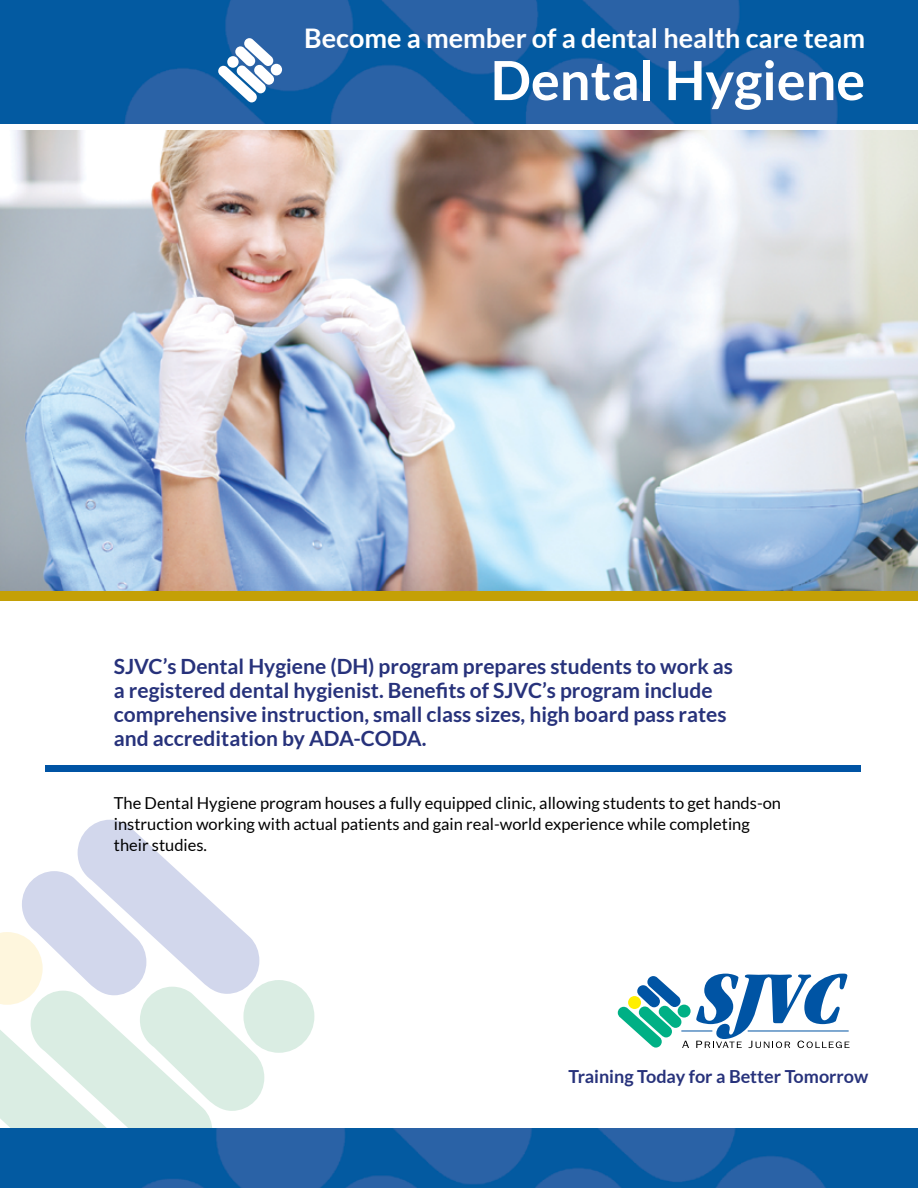
<style>
.page{position:relative;width:918px;height:1188px;background:#fff}
.page>*{position:absolute;margin:0;border:0;box-sizing:border-box;transform-origin:0 0}
.t1{font:700 54px "Lato";color:#fff}
.t2{font:700 27px "Lato";color:#fff}
.t3{font:700 21px "Lato";color:#27327b}
.t4{font:700 18px "Lato";color:#27327b}
.t5{font:16.5px/21px "Lato";color:#000}
</style>
<div class="page">
<svg style="left:0;top:820px;width:264px;height:308px"></svg>
<div style="left:243px;top:980px;width:71px;height:73px;background:#daede3;border-radius:50%"></div>
<img style="left:0;top:131px;width:918px;height:460px">
<svg style="left:678px;top:1005px;width:13px;height:13px"></svg>
<hr style="left:681px;top:1031px;width:31px;height:1px;background:#0054a4">
<svg style="left:618px;top:976px;width:71px;height:72px"></svg>
<svg style="left:696px;top:974px;width:154px;height:74px"></svg>
<img style="left:0;top:1128px;width:918px;height:60px">
<div style="left:0;top:591px;width:918px;height:9px;background:#c4a006"></div>
<img style="left:0;top:0;width:918px;height:123px">
<svg style="left:218px;top:38px;width:56px;height:64px"></svg>
<div style="left:227px;top:56px;width:12px;height:12px;background:#fff;border-radius:50%"></div>
<div style="left:271px;top:64px;width:11px;height:11px;background:#fff;border-radius:50%"></div>
<div style="left:45px;top:765px;width:816px;height:7px;background:#0054a4"></div>
<p class="t2" style="left:304px;top:23px;width:562px">Become a member of a dental health care team</p>
<p class="t1" style="left:491px;top:50px;width:376px">Dental Hygiene</p>
<p class="t3" style="left:114px;top:654px;width:621px">SJVC’s Dental Hygiene (DH) program prepares students to work as</p>
<p class="t3" style="left:114px;top:678px;width:600px">a registered dental hygienist. Benefits of SJVC’s program include</p>
<p class="t3" style="left:114px;top:702px;width:614px">comprehensive instruction, small class sizes, high board pass rates</p>
<p class="t3" style="left:114px;top:726px;width:314px">and accreditation by ADA-CODA.</p>
<p class="t5" style="left:114px;top:792px;width:669px">The Dental Hygiene program houses a fully equipped clinic, allowing students to get hands-on instruction working with actual patients and gain real-world experience while completing</p>
<p class="t5" style="left:114px;top:834px;width:95px">their studies.</p>
<p class="t4" style="left:568px;top:1066px;width:301px">Training Today for a Better Tomorrow</p>
</div>
